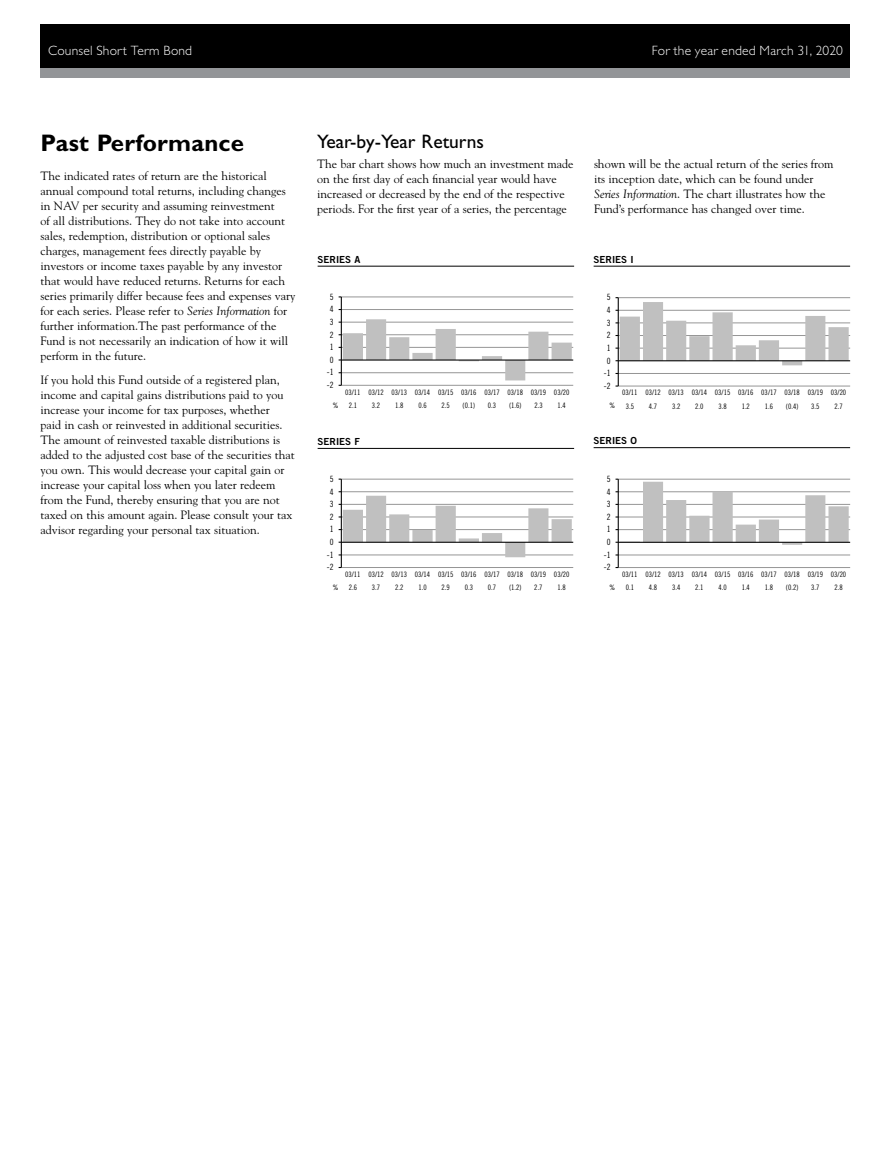
<style>
.page{position:relative;width:891px;height:1161px;background:#fff}
.page>*{position:absolute;margin:0;border:0;box-sizing:border-box;transform-origin:0 0}
.Head_-_Text{font:700 24px "Gill Sans Std";letter-spacing:.01em;color:#000}
.Subhead_Bold{font:19.5px "Gill Sans Std";color:#000}
.t1{font:300 13.5px "Gill Sans Std";letter-spacing:.015em;color:#fff}
.Body_Copy{font:12px/15px "Goudy Std";color:#000}
._2nd_Sub_BOLD{font:9.75px "Trade Gothic LT Std Bd 2";color:#000}
.t2{font:8.55px "Trade Gothic LT Std Cn 18";color:#000}
.t3{font:7.5px "Trade Gothic LT Std Cn 18";color:#000}
.s1{font-style:italic}
</style>
<div class="page">
<div style="left:40px;top:24px;width:810px;height:52px;background:#000"></div>
<div style="left:40px;top:68px;width:810px;height:10px;background:#939598"></div>
<hr style="left:341px;top:385px;width:232px;height:1px;background:#969696">
<hr style="left:341px;top:372px;width:232px;height:1px;background:#969696">
<hr style="left:341px;top:347px;width:232px;height:1px;background:#969696">
<hr style="left:341px;top:335px;width:232px;height:1px;background:#969696">
<hr style="left:341px;top:322px;width:232px;height:1px;background:#969696">
<hr style="left:341px;top:309px;width:232px;height:1px;background:#969696">
<hr style="left:341px;top:297px;width:232px;height:1px;background:#969696">
<hr style="left:341px;top:297px;width:1px;height:88px;background:#000">
<svg style="left:339px;top:319px;width:233px;height:67px"></svg>
<hr style="left:341px;top:360px;width:232px;height:1px;background:#000">
<hr style="left:594px;top:266px;width:256px;height:1px;background:#000">
<hr style="left:594px;top:447px;width:256px;height:1px;background:#000">
<hr style="left:318px;top:266px;width:256px;height:1px;background:#000">
<hr style="left:318px;top:448px;width:256px;height:1px;background:#000">
<hr style="left:341px;top:567px;width:232px;height:1px;background:#969696">
<hr style="left:341px;top:555px;width:232px;height:1px;background:#969696">
<hr style="left:341px;top:529px;width:232px;height:1px;background:#969696">
<hr style="left:341px;top:517px;width:232px;height:1px;background:#969696">
<hr style="left:341px;top:504px;width:232px;height:1px;background:#969696">
<hr style="left:341px;top:491px;width:232px;height:1px;background:#969696">
<hr style="left:341px;top:479px;width:232px;height:1px;background:#969696">
<hr style="left:341px;top:479px;width:1px;height:89px;background:#000">
<svg style="left:339px;top:491px;width:233px;height:66px"></svg>
<hr style="left:341px;top:542px;width:232px;height:1px;background:#000">
<hr style="left:618px;top:386px;width:232px;height:1px;background:#969696">
<hr style="left:618px;top:373px;width:232px;height:1px;background:#969696">
<hr style="left:618px;top:348px;width:232px;height:1px;background:#969696">
<hr style="left:618px;top:335px;width:232px;height:1px;background:#969696">
<hr style="left:618px;top:323px;width:232px;height:1px;background:#969696">
<hr style="left:618px;top:310px;width:232px;height:1px;background:#969696">
<hr style="left:618px;top:297px;width:232px;height:1px;background:#969696">
<hr style="left:618px;top:298px;width:1px;height:88px;background:#000">
<svg style="left:616px;top:297px;width:233px;height:68px"></svg>
<hr style="left:618px;top:360px;width:232px;height:1px;background:#000">
<hr style="left:618px;top:567px;width:232px;height:1px;background:#969696">
<hr style="left:618px;top:555px;width:232px;height:1px;background:#969696">
<hr style="left:618px;top:529px;width:232px;height:1px;background:#969696">
<hr style="left:618px;top:517px;width:232px;height:1px;background:#969696">
<hr style="left:618px;top:504px;width:232px;height:1px;background:#969696">
<hr style="left:618px;top:492px;width:232px;height:1px;background:#969696">
<hr style="left:618px;top:479px;width:232px;height:1px;background:#969696">
<hr style="left:618px;top:479px;width:1px;height:89px;background:#000">
<svg style="left:616px;top:479px;width:233px;height:66px"></svg>
<hr style="left:618px;top:542px;width:232px;height:1px;background:#000">
<p class="t1" style="left:48px;top:43px;width:146px">Counsel Short Term Bond</p>
<p class="t1" style="left:652px;top:43px;width:193px">For the year ended March 31, 2020</p>
<p class="Head_-_Text" style="left:40px;top:129px;width:205px">Past Performance</p>
<p class="Body_Copy" style="left:40px;top:168px;width:256px">The indicated rates of return are the historical annual compound total returns, including changes in NAV per security and assuming reinvestment<br>of all distributions. They do not take into account sales, redemption, distribution or optional sales charges, management fees directly payable by investors or income taxes payable by any investor that would have reduced returns. Returns for each series primarily differ because fees and expenses vary for each series. Please refer to <span class="s1">Series Information</span> for further information.The past performance of the Fund is not necessarily an indication of how it will perform in the future.</p>
<p class="Body_Copy" style="left:40px;top:372px;width:256px">If you hold this Fund outside of a registered plan, income and capital gains distributions paid to you increase your income for tax purposes, whether<br>paid in cash or reinvested in additional securities.<br>The amount of reinvested taxable distributions is added to the adjusted cost base of the securities that you own. This would decrease your capital gain or increase your capital loss when you later redeem from the Fund, thereby ensuring that you are not taxed on this amount again. Please consult your tax advisor regarding your personal tax situation.</p>
<p class="Subhead_Bold" style="left:317px;top:131px;width:168px">Year-by-Year Returns</p>
<p class="Body_Copy" style="left:317px;top:156px;width:258px">The bar chart shows how much an investment made on the first day of each financial year would have increased or decreased by the end of the respective periods. For the first year of a series, the percentage</p>
<p class="Body_Copy" style="left:594px;top:156px;width:241px">shown will be the actual return of the series from its inception date, which can be found under <span class="s1">Series Information</span>. The chart illustrates how the Fund’s performance has changed over time.</p>
<p class="_2nd_Sub_BOLD" style="left:318px;top:253px;width:44px">SERIES A</p>
<p class="_2nd_Sub_BOLD" style="left:594px;top:253px;width:42px">SERIES I</p>
<p class="t2" style="left:330px;top:292px;width:5px">5</p>
<p class="t2" style="left:607px;top:292px;width:5px">5</p>
<p class="t2" style="left:330px;top:304px;width:5px">4</p>
<p class="t2" style="left:607px;top:305px;width:5px">4</p>
<p class="t2" style="left:330px;top:317px;width:5px">3</p>
<p class="t2" style="left:607px;top:318px;width:5px">3</p>
<p class="t2" style="left:330px;top:329px;width:5px">2</p>
<p class="t2" style="left:607px;top:330px;width:5px">2</p>
<p class="t2" style="left:330px;top:342px;width:5px">1</p>
<p class="t2" style="left:607px;top:343px;width:5px">1</p>
<p class="t2" style="left:330px;top:355px;width:5px">0</p>
<p class="t2" style="left:607px;top:355px;width:5px">0</p>
<p class="t2" style="left:327px;top:367px;width:8px">-1</p>
<p class="t2" style="left:604px;top:368px;width:8px">-1</p>
<p class="t2" style="left:327px;top:380px;width:8px">-2</p>
<p class="t3" style="left:345px;top:388px;width:226px">03/11 03/12 03/13 03/14 03/15 03/16 03/17 03/18 03/19 03/20</p>
<p class="t2" style="left:604px;top:381px;width:8px">-2</p>
<p class="t3" style="left:622px;top:388px;width:226px">03/11 03/12 03/13 03/14 03/15 03/16 03/17 03/18 03/19 03/20</p>
<p class="t3" style="left:333px;top:400px;width:7px">%</p>
<p class="t3" style="left:349px;top:401px;width:10px">2.1</p>
<p class="t3" style="left:372px;top:401px;width:10px">3.2</p>
<p class="t3" style="left:395px;top:401px;width:10px">1.8</p>
<p class="t3" style="left:418px;top:401px;width:10px">0.6</p>
<p class="t3" style="left:442px;top:401px;width:10px">2.5</p>
<p class="t3" style="left:463px;top:401px;width:14px">(0.1)</p>
<p class="t3" style="left:488px;top:401px;width:10px">0.3</p>
<p class="t3" style="left:509px;top:401px;width:14px">(1.6)</p>
<p class="t3" style="left:534px;top:401px;width:10px">2.3</p>
<p class="t3" style="left:558px;top:401px;width:10px">1.4</p>
<p class="t3" style="left:610px;top:401px;width:7px">%</p>
<p class="t3" style="left:626px;top:401px;width:10px">3.5</p>
<p class="t3" style="left:649px;top:401px;width:10px">4.7</p>
<p class="t3" style="left:672px;top:401px;width:10px">3.2</p>
<p class="t3" style="left:695px;top:401px;width:10px">2.0</p>
<p class="t3" style="left:718px;top:401px;width:10px">3.8</p>
<p class="t3" style="left:742px;top:401px;width:10px">1.2</p>
<p class="t3" style="left:765px;top:401px;width:10px">1.6</p>
<p class="t3" style="left:786px;top:401px;width:14px">(0.4)</p>
<p class="t3" style="left:811px;top:401px;width:10px">3.5</p>
<p class="t3" style="left:834px;top:401px;width:10px">2.7</p>
<p class="_2nd_Sub_BOLD" style="left:318px;top:436px;width:44px">SERIES F</p>
<p class="_2nd_Sub_BOLD" style="left:594px;top:435px;width:45px">SERIES O</p>
<p class="t2" style="left:330px;top:474px;width:5px">5</p>
<p class="t2" style="left:607px;top:474px;width:5px">5</p>
<p class="t2" style="left:330px;top:486px;width:5px">4</p>
<p class="t2" style="left:607px;top:486px;width:5px">4</p>
<p class="t2" style="left:330px;top:499px;width:5px">3</p>
<p class="t2" style="left:607px;top:499px;width:5px">3</p>
<p class="t2" style="left:330px;top:512px;width:5px">2</p>
<p class="t2" style="left:607px;top:512px;width:5px">2</p>
<p class="t2" style="left:330px;top:524px;width:5px">1</p>
<p class="t2" style="left:607px;top:524px;width:5px">1</p>
<p class="t2" style="left:330px;top:537px;width:5px">0</p>
<p class="t2" style="left:607px;top:537px;width:5px">0</p>
<p class="t2" style="left:327px;top:550px;width:8px">-1</p>
<p class="t2" style="left:604px;top:550px;width:8px">-1</p>
<p class="t2" style="left:327px;top:562px;width:8px">-2</p>
<p class="t3" style="left:345px;top:570px;width:226px">03/11 03/12 03/13 03/14 03/15 03/16 03/17 03/18 03/19 03/20</p>
<p class="t2" style="left:604px;top:562px;width:8px">-2</p>
<p class="t3" style="left:622px;top:570px;width:226px">03/11 03/12 03/13 03/14 03/15 03/16 03/17 03/18 03/19 03/20</p>
<p class="t3" style="left:333px;top:583px;width:7px">%</p>
<p class="t3" style="left:349px;top:583px;width:10px">2.6</p>
<p class="t3" style="left:372px;top:583px;width:10px">3.7</p>
<p class="t3" style="left:395px;top:583px;width:10px">2.2</p>
<p class="t3" style="left:418px;top:583px;width:10px">1.0</p>
<p class="t3" style="left:442px;top:583px;width:10px">2.9</p>
<p class="t3" style="left:465px;top:583px;width:10px">0.3</p>
<p class="t3" style="left:488px;top:583px;width:10px">0.7</p>
<p class="t3" style="left:509px;top:583px;width:14px">(1.2)</p>
<p class="t3" style="left:534px;top:583px;width:10px">2.7</p>
<p class="t3" style="left:558px;top:583px;width:10px">1.8</p>
<p class="t3" style="left:610px;top:583px;width:7px">%</p>
<p class="t3" style="left:626px;top:583px;width:10px">0.1</p>
<p class="t3" style="left:649px;top:583px;width:10px">4.8</p>
<p class="t3" style="left:672px;top:583px;width:10px">3.4</p>
<p class="t3" style="left:695px;top:583px;width:10px">2.1</p>
<p class="t3" style="left:718px;top:583px;width:10px">4.0</p>
<p class="t3" style="left:742px;top:583px;width:10px">1.4</p>
<p class="t3" style="left:765px;top:583px;width:10px">1.8</p>
<p class="t3" style="left:786px;top:583px;width:14px">(0.2)</p>
<p class="t3" style="left:811px;top:583px;width:10px">3.7</p>
<p class="t3" style="left:834px;top:583px;width:10px">2.8</p>
</div>
